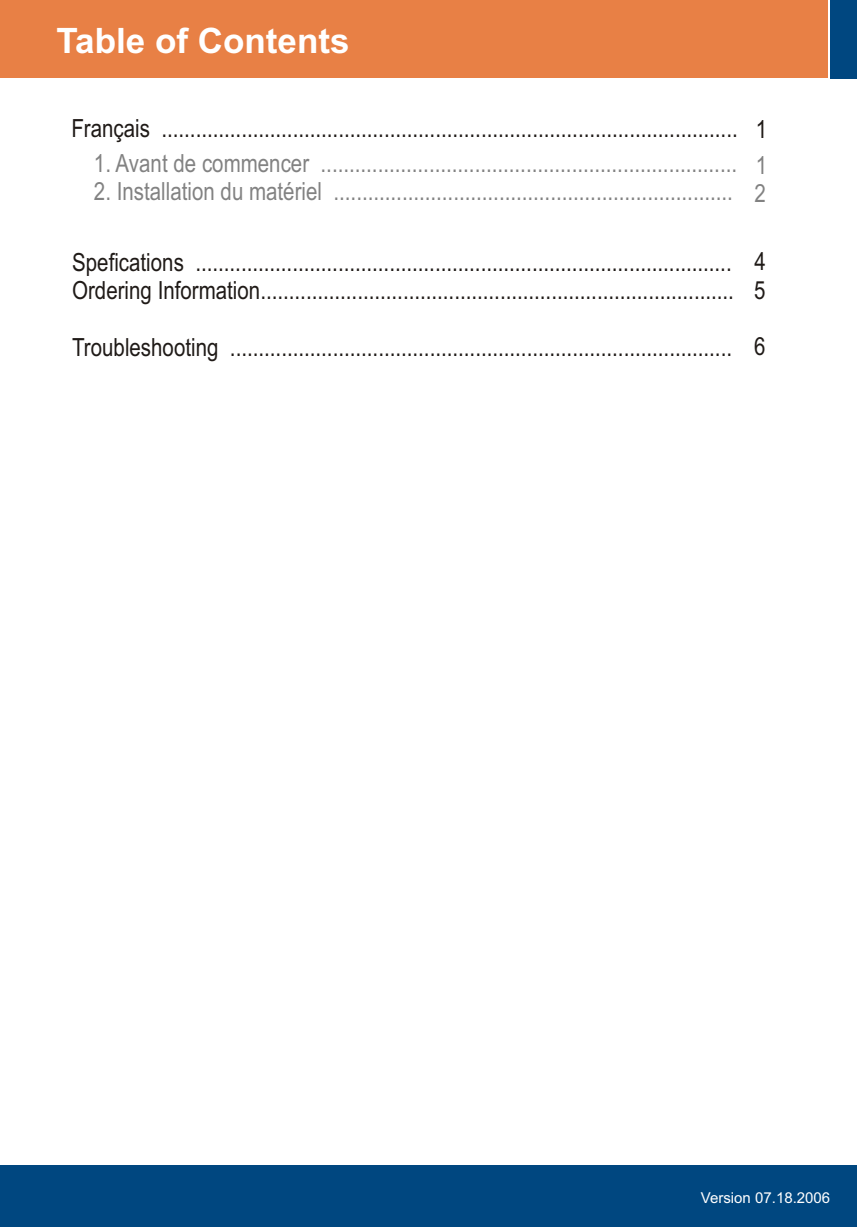
<style>
.page{position:relative;width:857px;height:1227px;background:#fff}
.page>*{position:absolute;margin:0;border:0;box-sizing:border-box;transform-origin:0 0}
.t1{font:900 37.5px "Arial";color:#fff}
.t2{font:700 35px "Arial";color:#fff}
.t3{font:25px/28.2px "Arial Narrow";color:#1f1a17}
.t4{font:25px/28.5px "Arial Narrow";color:#828282}
.t5{font:15px "Arial";color:#fff}
</style>
<div class="page">
<div style="left:0;top:1165px;width:856px;height:61px;background:#004780"></div>
<div style="left:0;top:0;width:826px;height:78px;background:#e88045"></div>
<div style="left:829px;top:0;width:27px;height:78px;background:#004780"></div>
<h2 class="t2" style="left:56px;top:28px;width:294px">Table of Contents</h2>
<h1 class="t1" style="left:50px;top:39px;width:367px">Table of Contents</h1>
<p class="t3" style="left:71px;top:117px;width:667px">Français .....................................................................................................</p>
<p class="t4" style="left:94px;top:151px;width:644px">1. Avant de commencer .........................................................................</p>
<p class="t4" style="left:94px;top:179px;width:640px">2. Installation du matériel ......................................................................</p>
<p class="t3" style="left:755px;top:117px;width:13px">1</p>
<p class="t4" style="left:754px;top:153px;width:14px">1<br>2</p>
<p class="t3" style="left:72px;top:250px;width:663px">Spefications ..............................................................................................<br>Ordering Information...................................................................................</p>
<p class="t3" style="left:72px;top:335px;width:661px">Troubleshooting ........................................................................................</p>
<p class="t3" style="left:753px;top:249px;width:13px">4<br>5</p>
<p class="t3" style="left:754px;top:334px;width:13px">6</p>
<p class="t5" style="left:700px;top:1191px;width:131px">Version 07.18.2006</p>
</div>
